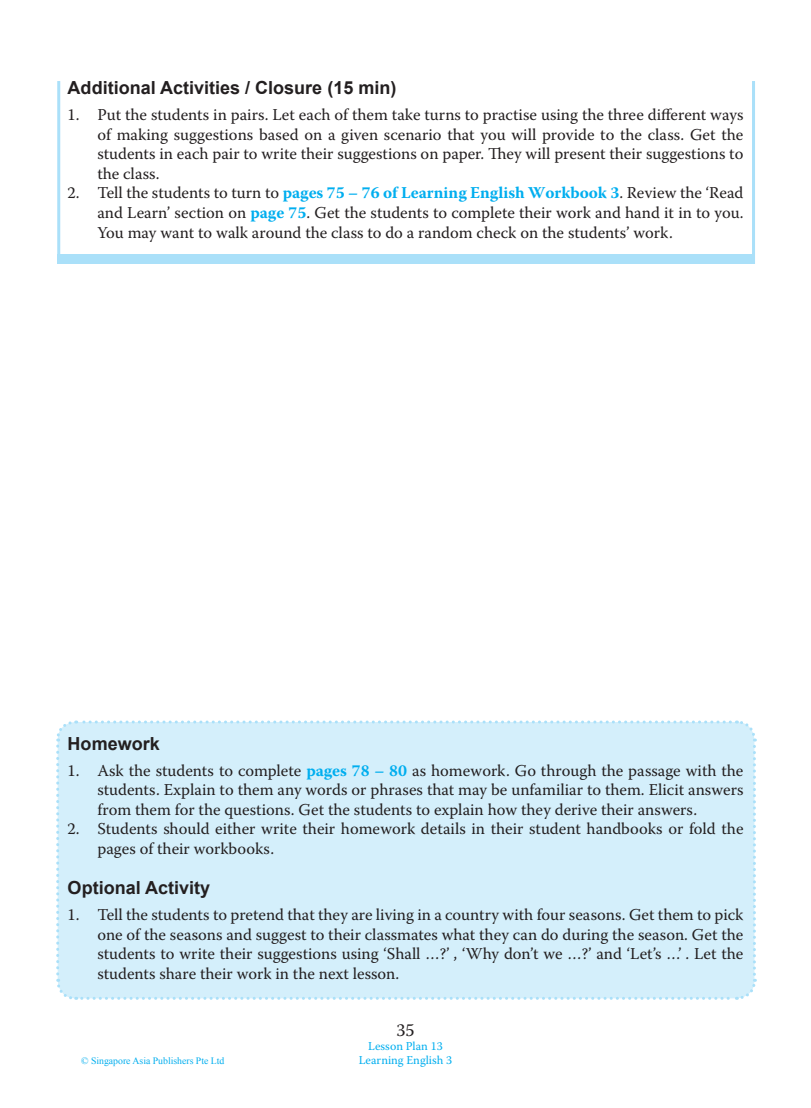
<style>
.page{position:relative;width:811px;height:1108px;background:#fff}
.page>*{position:absolute;margin:0;border:0;box-sizing:border-box;transform-origin:0 0}
.little_title{font:700 18px "Arial";color:#231f20}
.t1{font:18px "Warnock Pro";color:#231f20}
._1{font:16.5px/19.5px "Warnock Pro";color:#231f20;text-align:justify}
.t2{font:12px "Warnock Pro";color:#00aeef}
.t3{font:9.75px "Times New Roman";color:#00aeef}
.s1{font-weight:700;color:#00aeef}
</style>
<div class="page">
<svg style="left:57px;top:81px;width:698px;height:183px"></svg>
<div style="left:57px;top:254px;width:697px;height:10px;background:#aae0f9"></div>
<div style="left:56px;top:720px;width:701px;height:280px;background:#d4effb"></div>
<p class="little_title" style="left:68px;top:76px;width:330px">Additional Activities / Closure (15 min)</p>
<p class="_1" style="left:97px;top:105px;width:647px;text-indent:-30px">1. Put the students in pairs. Let each of them take turns to practise using the three different ways of making suggestions based on a given scenario that you will provide to the class. Get the students in each pair to write their suggestions on paper. They will present their suggestions to the class.</p>
<p class="_1" style="left:97px;top:183px;width:647px;text-indent:-30px">2. Tell the students to turn to <span class="s1">pages 75 – 76 of Learning English Workbook 3</span>. Review the ‘Read and Learn’ section on <span class="s1">page 75</span>. Get the students to complete their work and hand it in to you.<br>You may want to walk around the class to do a random check on the students’ work.</p>
<p class="little_title" style="left:68px;top:731px;width:94px">Homework</p>
<p class="_1" style="left:97px;top:760px;width:647px;text-indent:-30px">1. Ask the students to complete <span class="s1">pages 78 – 80</span> as homework. Go through the passage with the students. Explain to them any words or phrases that may be unfamiliar to them. Elicit answers from them for the questions. Get the students to explain how they derive their answers.</p>
<p class="_1" style="left:97px;top:818px;width:647px;text-indent:-30px">2. Students should either write their homework details in their student handbooks or fold the pages of their workbooks.</p>
<p class="little_title" style="left:68px;top:875px;width:144px">Optional Activity</p>
<p class="_1" style="left:97px;top:904px;width:647px;text-indent:-30px">1. Tell the students to pretend that they are living in a country with four seasons. Get them to pick one of the seasons and suggest to their classmates what they can do during the season. Get the students to write their suggestions using ‘Shall …?’ , ‘Why don’t we …?’ and ‘Let’s …’ . Let the students share their work in the next lesson.</p>
<p class="t3" style="left:81px;top:1054px;width:145px">© Singapore Asia Publishers Pte Ltd</p>
<p class="t1" style="left:396px;top:1018px;width:20px">35</p>
<p class="t2" style="left:368px;top:1038px;width:76px">Lesson Plan 13</p>
<p class="t2" style="left:358px;top:1052px;width:95px">Learning English 3</p>
</div>
